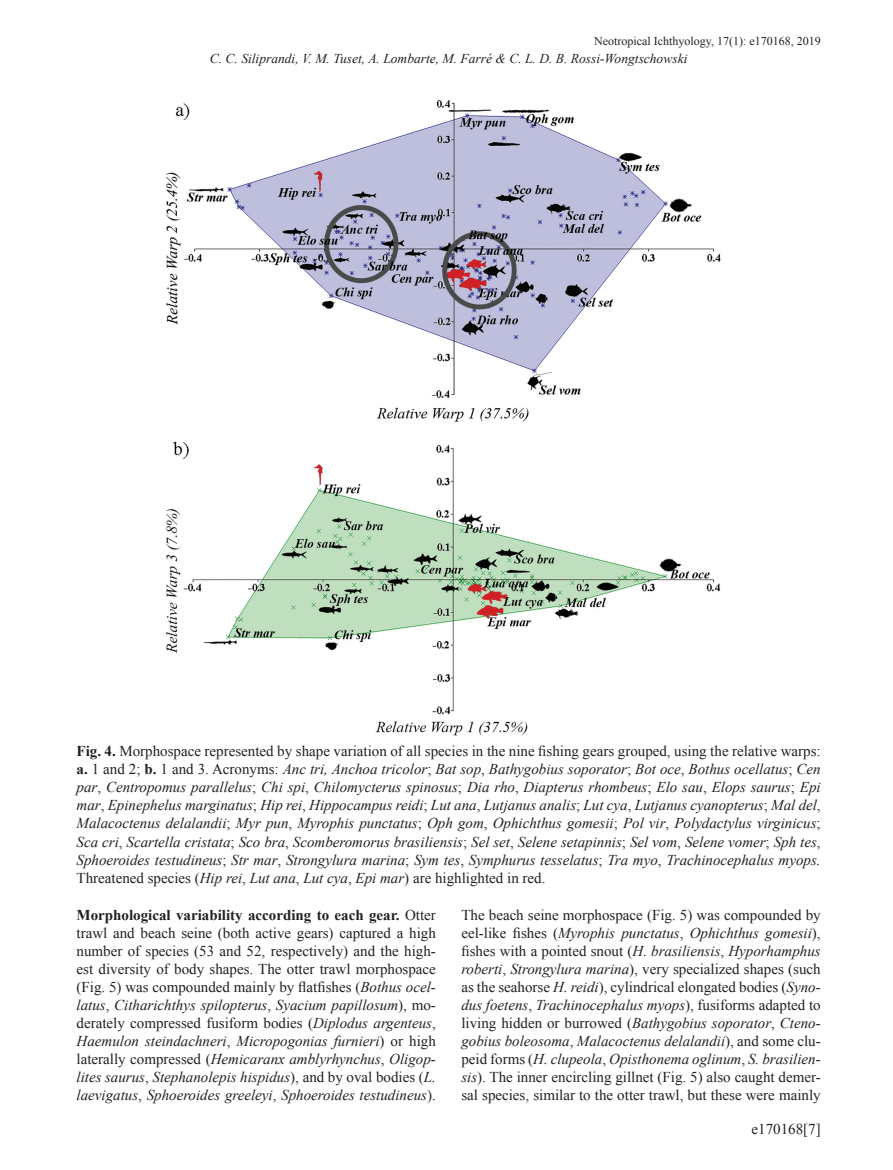
<style>
.page{position:relative;width:893px;height:1170px;background:#fff}
.page>*{position:absolute;margin:0;border:0;box-sizing:border-box;transform-origin:0 0}
.t1{font:15px/18px "Times New Roman";color:#231f20;text-align:justify}
.t2{font:italic 15px/18px "Times New Roman";color:#231f20;text-align:justify}
.t3{font:italic 13.5px "Times New Roman";color:#231f20}
.t4{font:12px "Times New Roman";color:#231f20}
.s1{font-weight:700;font-style:normal}
.s2{font-style:normal}
.s3{font-weight:700}
.s4{font-style:italic}
</style>
<div class="page">
<img style="left:166px;top:99px;width:555px;height:637px">
<p class="t4" style="left:594px;top:33px;width:228px">Neotropical Ichthyology, 17(1): e170168, 2019</p>
<p class="t3" style="left:210px;top:49px;width:479px">C. C. Siliprandi, V. M. Tuset, A. Lombarte, M. Farré &amp; C. L. D. B. Rossi-Wongtschowski</p>
<p class="t2" style="left:77px;top:742px;width:746px"><span class="s1">Fig. 4.</span> <span class="s2">Morphospace represented by shape variation of all species in the nine fishing gears grouped, using the relative warps: </span><span class="s1">a.</span> <span class="s2">1 and 2;</span> <span class="s1">b.</span> <span class="s2">1 and 3. Acronyms:</span> Anc tri, Anchoa tricolor<span class="s2">;</span> Bat sop<span class="s2">,</span> Bathygobius soporator<span class="s2">;</span> Bot oce<span class="s2">,</span> Bothus ocellatus<span class="s2">;</span> Cen par<span class="s2">,</span> Centropomus parallelus<span class="s2">;</span> Chi spi<span class="s2">,</span> Chilomycterus spinosus<span class="s2">;</span> Dia rho<span class="s2">,</span> Diapterus rhombeus<span class="s2">;</span> Elo sau<span class="s2">,</span> Elops saurus<span class="s2">;</span> Epi mar<span class="s2">,</span> Epinephelus marginatus<span class="s2">;</span> Hip rei<span class="s2">,</span> Hippocampus reidi<span class="s2">;</span> Lut ana<span class="s2">,</span> Lutjanus analis<span class="s2">;</span> Lut cya<span class="s2">,</span> Lutjanus cyanopterus<span class="s2">;</span> Mal del<span class="s2">, </span>Malacoctenus delalandii<span class="s2">;</span> Myr pun<span class="s2">,</span> Myrophis punctatus<span class="s2">;</span> Oph gom<span class="s2">,</span> Ophichthus gomesii<span class="s2">;</span> Pol vir<span class="s2">,</span> Polydactylus virginicus<span class="s2">; </span>Sca cri<span class="s2">,</span> Scartella cristata<span class="s2">;</span> Sco bra<span class="s2">,</span> Scomberomorus brasiliensis<span class="s2">;</span> Sel set<span class="s2">,</span> Selene setapinnis<span class="s2">;</span> Sel vom<span class="s2">,</span> Selene vomer<span class="s2">;</span> Sph tes<span class="s2">, </span>Sphoeroides testudineus<span class="s2">;</span> Str mar<span class="s2">,</span> Strongylura marina<span class="s2">;</span> Sym tes<span class="s2">,</span> Symphurus tesselatus<span class="s2">;</span> Tra myo<span class="s2">,</span> Trachinocephalus myops.<br><span class="s2">Threatened species (</span>Hip rei<span class="s2">,</span> Lut ana<span class="s2">,</span> Lut cya<span class="s2">,</span> Epi mar<span class="s2">) are highlighted in red.</span></p>
<p class="t1" style="left:77px;top:905px;width:361px"><span class="s3">Morphological variability according to each gear.</span> Otter trawl and beach seine (both active gears) captured a high number of species (53 and 52, respectively) and the high&shy;est diversity of body shapes. The otter trawl morphospace (Fig. 5) was compounded mainly by flatfishes (<span class="s4">Bothus ocel&shy;latus</span>, <span class="s4">Citharichthys spilopterus</span>, <span class="s4">Syacium papillosum</span>), mo&shy;derately compressed fusiform bodies (<span class="s4">Diplodus argenteus</span>, <span class="s4">Haemulon steindachneri</span>, <span class="s4">Micropogonias furnieri</span>) or high laterally compressed (<span class="s4">Hemicaranx amblyrhynchus</span>, <span class="s4">Oligop&shy;lites saurus</span>, <span class="s4">Stephanolepis hispidus</span>), and by oval bodies (<span class="s4">L. laevigatus</span>, <span class="s4">Sphoeroides greeleyi</span>, <span class="s4">Sphoeroides testudineus</span>).</p>
<p class="t1" style="left:461px;top:905px;width:361px">The beach seine morphospace (Fig. 5) was compounded by eel-like fishes (<span class="s4">Myrophis punctatus</span>, <span class="s4">Ophichthus gomesii</span>), fishes with a pointed snout (<span class="s4">H. brasiliensis</span>, <span class="s4">Hyporhamphus roberti</span>, <span class="s4">Strongylura marina</span>), very specialized shapes (such as the seahorse <span class="s4">H. reidi</span>), cylindrical elongated bodies (<span class="s4">Syno&shy;dus foetens</span>, <span class="s4">Trachinocephalus myops</span>), fusiforms adapted to living hidden or burrowed (<span class="s4">Bathygobius soporator</span>, <span class="s4">Cteno&shy;gobius boleosoma</span>, <span class="s4">Malacoctenus delalandii</span>), and some clu&shy;peid forms (<span class="s4">H. clupeola</span>, <span class="s4">Opisthonema oglinum</span>, <span class="s4">S. brasilien&shy;sis</span>). The inner encircling gillnet (Fig. 5) also caught demer&shy;sal species, similar to the otter trawl, but these were mainly</p>
<p class="t1" style="left:751px;top:1119px;width:71px">e170168[7]</p>
</div>
